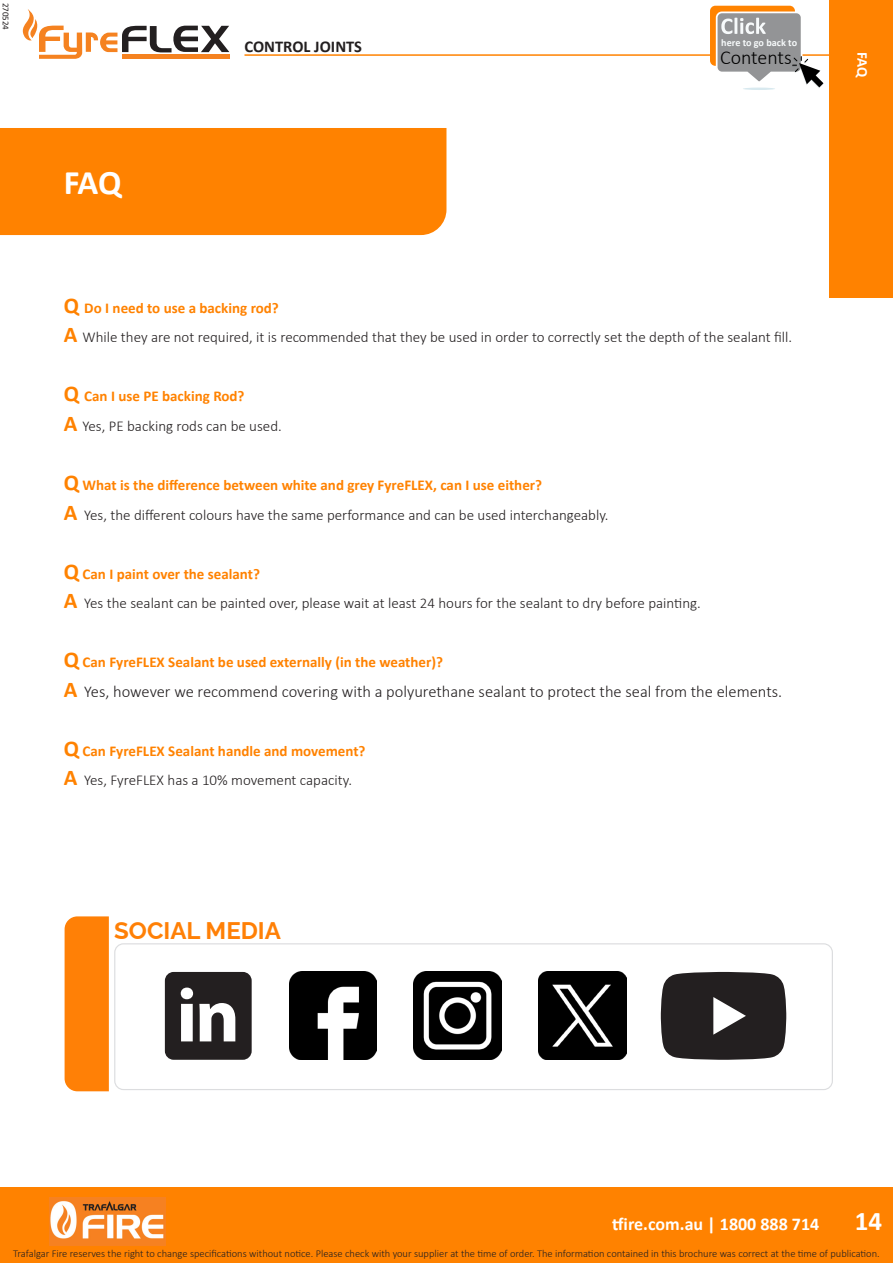
<style>
.page{position:relative;width:893px;height:1263px;background:#fff}
.page>*{position:absolute;margin:0;border:0;box-sizing:border-box;transform-origin:0 0}
.t1{font:700 34.5px "Calibri";color:#fff}
.t2{font:700 27px "Calibri";color:#fff}
.t3{font:100 24px "Raleway";color:#ff8006}
.t4{font:300 19.95px "Calibri";color:#000}
.t5{font:700 18px "Calibri";color:#fff}
.t6{font:300 16.5px "Calibri";color:#231f20}
.t7{font:700 16.5px "Calibri";color:#231f20}
.t8{font:300 15px "Calibri";color:#231f20}
.t9{font:700 15px "Calibri";color:#ff8200}
.t10{font:700 15px "Calibri";color:#fff}
.t11{font:300 10.5px "Calibri";color:#231f20}
.t12{font:700 10.2px "Calibri";color:#f7fafb}
.t13{font:9px "Calibri";color:#231f20}
.s1{font-size:22.5px}
.s2{font-weight:700;font-size:22.5px;color:#ff8200}
</style>
<div class="page">
<div style="left:0;top:128px;width:446px;height:107px;background:#ff8200"></div>
<div style="left:65px;top:916px;width:44px;height:175px;background:#ff8006"></div>
<div style="left:114px;top:943px;width:719px;height:147px;border:1px solid #dcdddf;border-radius:9px"></div>
<div style="left:165px;top:972px;width:87px;height:88px;background:#231f20;border-radius:9px"></div>
<svg style="left:181px;top:987px;width:12px;height:54px"></svg>
<svg style="left:199px;top:1003px;width:36px;height:38px"></svg>
<svg style="left:661px;top:972px;width:125px;height:88px;background:#3c3839"></svg>
<img style="left:289px;top:972px;width:88px;height:88px">
<img style="left:414px;top:972px;width:88px;height:88px">
<img style="left:538px;top:972px;width:88px;height:88px">
<div style="left:0;top:1187px;width:893px;height:76px;background:#ff8200"></div>
<img style="left:50px;top:1197px;width:116px;height:48px">
<hr style="left:244px;top:54px;width:587px;height:2px;background:#ff8200">
<div style="left:829px;top:0;width:64px;height:298px;background:#ff8200"></div>
<hr style="left:743px;top:88px;width:32px;height:2px;background:#d8e9ef;border-radius:50%">
<svg style="left:710px;top:6px;width:113px;height:82px"></svg>
<svg style="left:23px;top:9px;width:206px;height:50px"></svg>
<hr style="left:122px;top:55px;width:108px;height:4px;background:#f58220">
<p class="t13" style="left:12px;top:3px;width:29px;rotate:90deg">270524</p>
<p class="t1" style="left:64px;top:159px;width:59px">FAQ</p>
<p class="t7" style="left:244px;top:35px;width:119px">CONTROL JOINTS</p>
<p class="t12" style="left:721px;top:35px;width:77px">here to go back to</p>
<h3 class="t4" style="left:720px;top:45px;width:73px">Contents</h3>
<p class="t9" style="left:64px;top:297px;width:217px"><span class="s1">Q</span> Do I need to use a backing rod?</p>
<p class="t8" style="left:64px;top:328px;width:730px"><span class="s2">A</span> While they are not required, it is recommended that they be used in order to correctly set the depth of the sealant fill.</p>
<p class="t9" style="left:64px;top:386px;width:182px"><span class="s1">Q</span> Can I use PE backing Rod?</p>
<p class="t8" style="left:64px;top:417px;width:220px"><span class="s2">A</span> Yes, PE backing rods can be used.</p>
<p class="t9" style="left:64px;top:474px;width:480px"><span class="s1">Q</span> What is the difference between white and grey FyreFLEX, can I use either?</p>
<p class="t8" style="left:64px;top:505px;width:546px"><span class="s2">A</span> Yes, the different colours have the same performance and can be used interchangeably.</p>
<p class="t9" style="left:64px;top:563px;width:198px"><span class="s1">Q</span> Can I paint over the sealant?</p>
<p class="t8" style="left:64px;top:594px;width:639px"><span class="s2">A</span> Yes the sealant can be painted over, please wait at least 24 hours for the sealant to dry before painting.</p>
<p class="t9" style="left:64px;top:651px;width:381px"><span class="s1">Q</span> Can FyreFLEX Sealant be used externally (in the weather)?</p>
<p class="t6" style="left:64px;top:681px;width:720px"><span class="s2">A</span> Yes, however we recommend covering with a polyurethane sealant to protect the seal from the elements.</p>
<p class="t9" style="left:64px;top:740px;width:303px"><span class="s1">Q</span> Can FyreFLEX Sealant handle and movement?</p>
<p class="t8" style="left:64px;top:771px;width:290px"><span class="s2">A</span> Yes, FyreFLEX has a 10% movement capacity.</p>
<p class="t3" style="left:114px;top:911px;width:168px">SOCIAL MEDIA</p>
<p class="t10" style="left:873px;top:52px;width:27px;rotate:90deg">FAQ</p>
<p class="t5" style="left:612px;top:1211px;width:209px">tfire.com.au | 1800 888 714</p>
<h2 class="t2" style="left:855px;top:1202px;width:29px">14</h2>
<p class="t11" style="left:13px;top:1247px;width:868px">Trafalgar Fire reserves the right to change specifications without notice. Please check with your supplier at the time of order. The information contained in this brochure was correct at the time of publication.</p>
</div>
